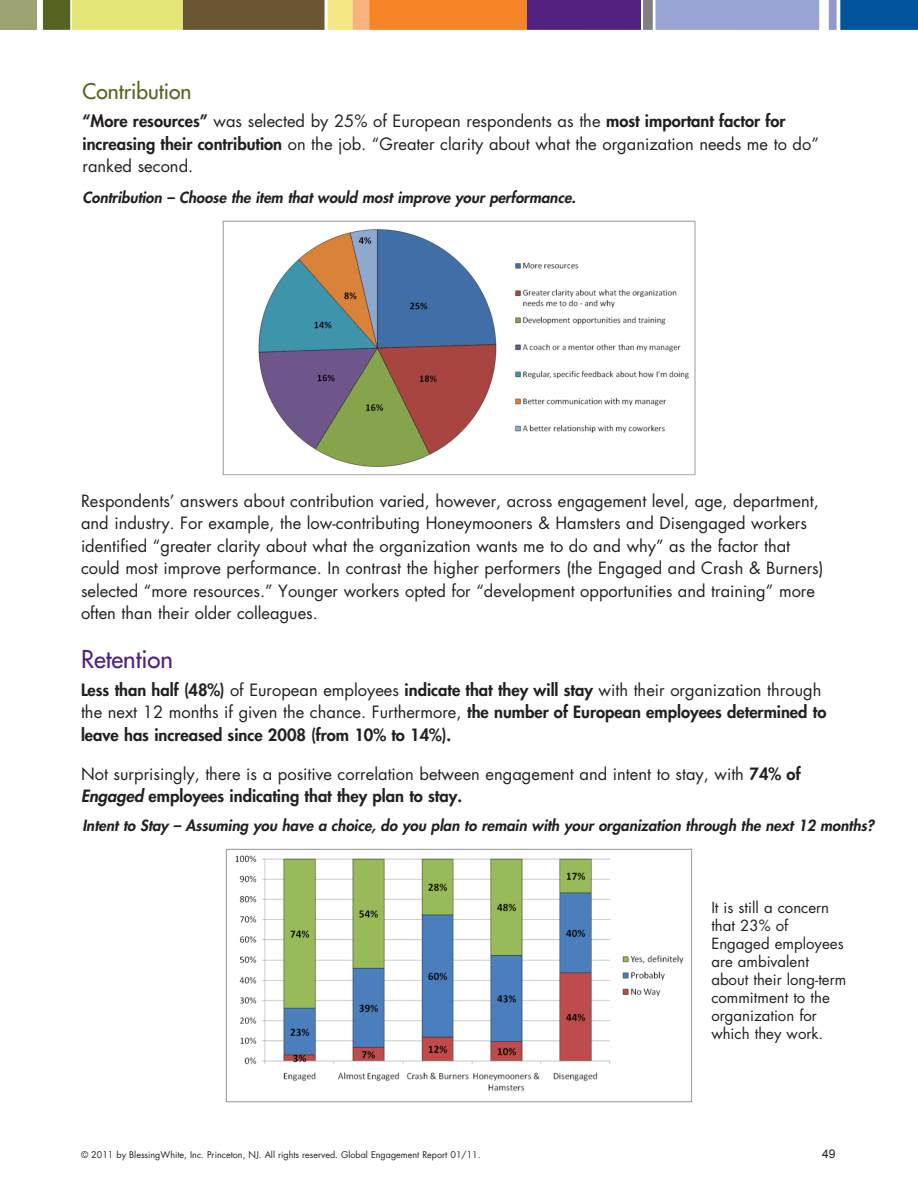
<style>
.page{position:relative;width:918px;height:1188px;background:#fff}
.page>*{position:absolute;margin:0;border:0;box-sizing:border-box;transform-origin:0 0}
.t1{font:24px "Futura";color:#52227f}
.t2{font:21px "Futura";color:#566421}
.t3{font:16.5px/22.5px "Futura";color:#231f20}
.t4{font:800 16.5px/22.5px "Futura";color:#231f20}
.t5{font:italic 800 15px "Futura";color:#231f20}
.t6{font:15px/18px "Futura";color:#231f20}
.t7{font:9px "Futura";color:#231f20}
.s1{font-weight:800}
.s2{font-weight:400}
.s3{font-weight:800;font-style:italic}
</style>
<div class="page">
<div style="left:0;top:0;width:37px;height:30px;background:#9ea374"></div>
<div style="left:43px;top:0;width:27px;height:30px;background:#566421"></div>
<div style="left:72px;top:0;width:111px;height:30px;background:#e4e678"></div>
<div style="left:183px;top:0;width:142px;height:30px;background:#6b5633"></div>
<div style="left:328px;top:0;width:26px;height:30px;background:#f3e883"></div>
<div style="left:353px;top:0;width:17px;height:30px;background:#fab37f"></div>
<div style="left:369px;top:0;width:158px;height:30px;background:#f58427"></div>
<div style="left:527px;top:0;width:114px;height:30px;background:#52227f"></div>
<div style="left:643px;top:0;width:10px;height:30px;background:#808083"></div>
<div style="left:655px;top:0;width:164px;height:30px;background:#98a4d3"></div>
<div style="left:840px;top:0;width:78px;height:30px;background:#01539e"></div>
<div style="left:829px;top:0;width:8px;height:30px;background:#9398cb"></div>
<img style="left:223px;top:221px;width:472px;height:254px">
<img style="left:225px;top:848px;width:467px;height:255px">
<p class="t2" style="left:82px;top:78px;width:111px">Contribution</p>
<p class="t3" style="left:82px;top:110px;width:738px"><span class="s1">“More resources”</span> was selected by 25% of European respondents as the <span class="s1">most important factor for increasing their contribution</span> on the job. “Greater clarity about what the organization needs me to do” ranked second.</p>
<p class="t5" style="left:83px;top:188px;width:495px">Contribution – Choose the item that would most improve your performance.</p>
<p class="t3" style="left:81px;top:490px;width:744px">Respondents’ answers about contribution varied, however, across engagement level, age, department, and industry. For example, the low-contributing Honeymooners &amp; Hamsters and Disengaged workers identified “greater clarity about what the organization wants me to do and why” as the factor that could most improve performance. In contrast the higher performers (the Engaged and Crash &amp; Burners) selected “more resources.” Younger workers opted for “development opportunities and training” more often than their older colleagues.</p>
<h1 class="t1" style="left:81px;top:643px;width:94px">Retention</h1>
<p class="t4" style="left:81px;top:678px;width:747px">Less than half (48%) <span class="s2">of European employees</span> indicate that they will stay <span class="s2">with their organization through the next 12 months if given the chance. Furthermore,</span> the number of European employees determined to leave has increased since 2008 (from 10% to 14%).</p>
<p class="t3" style="left:81px;top:762px;width:721px">Not surprisingly, there is a positive correlation between engagement and intent to stay, with <span class="s1">74% of<br></span><span class="s3">Engaged</span> <span class="s1">employees indicating that they plan to stay.</span></p>
<p class="t5" style="left:83px;top:815px;width:793px">Intent to Stay – Assuming you have a choice, do you plan to remain with your organization through the next 12 months?</p>
<p class="t7" style="left:81px;top:1149px;width:401px">© 2011 by BlessingWhite, Inc. Princeton, NJ. All rights reserved. Global Engagement Report 01/11.</p>
<p class="t6" style="left:711px;top:899px;width:136px">It is still a concern that 23% of<br>Engaged employees are ambivalent about their long-term commitment to the organization for which they work.</p>
</div>
